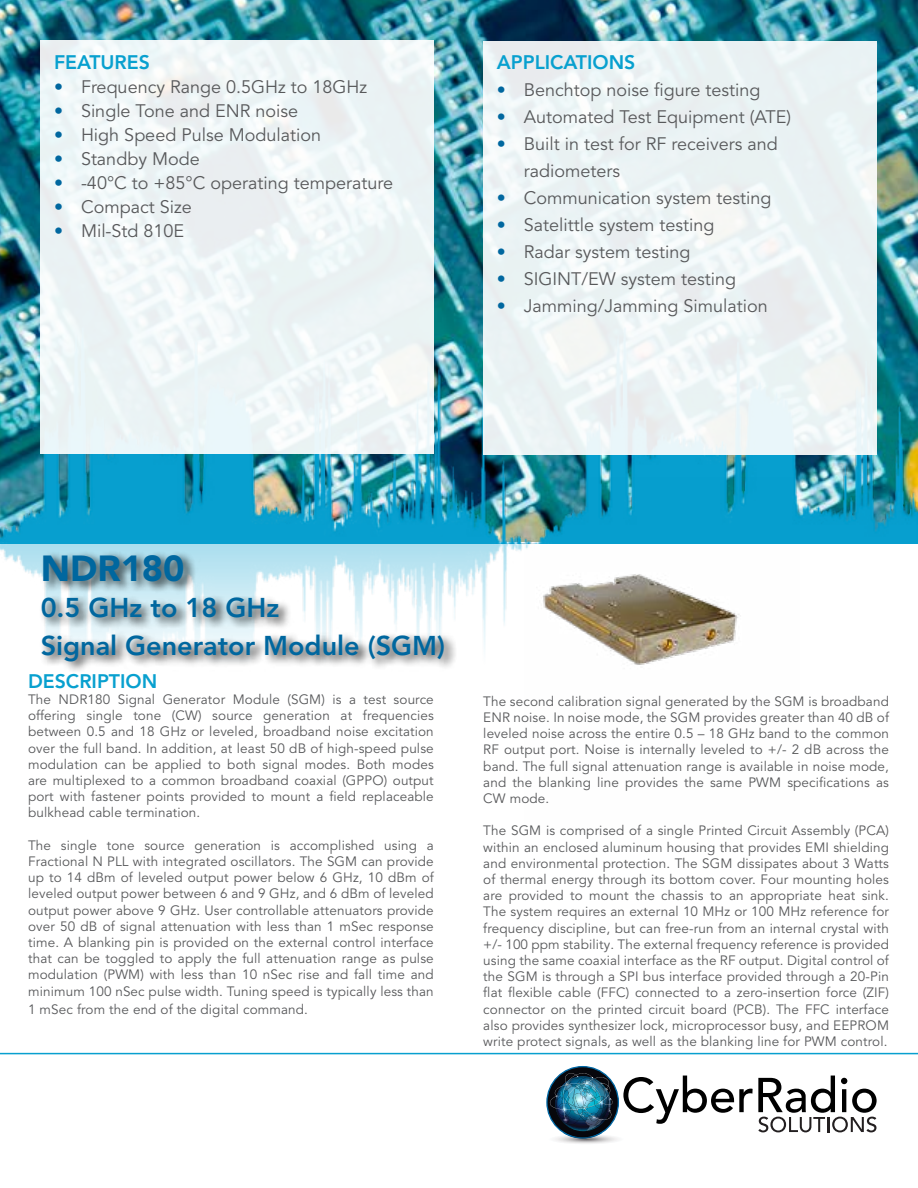
<style>
.page{position:relative;width:918px;height:1188px;background:#fff}
.page>*{position:absolute;margin:0;border:0;box-sizing:border-box;transform-origin:0 0}
.t1{font:900 36px "Avenir LT Pro";color:#00679f}
.t2{font:800 27px/37.5px "Avenir LT Pro";color:#00679f}
.t3{font:800 19.5px "Avenir LT Pro";color:#08a0cf}
.t4{font:18px/27px "Avenir LT Pro";color:#58595b}
.t5{font:13.5px/16.2px "Avenir LT Pro";letter-spacing:.01em;color:#58595b;text-align:justify}
.s1{font-weight:800;color:#00679f}
</style>
<div class="page">
<img style="left:0;top:542px;width:525px;height:107px">
<img style="left:0;top:0;width:918px;height:542px">
<div style="left:40px;top:550px;width:417px;height:123px;background:#000;opacity:.75"></div>
<hr style="left:0;top:1053px;width:918px;height:1px;background:#08a0cf">
<svg style="left:546px;top:1066px;width:331px;height:78px"></svg>
<img style="left:517px;top:320px;width:401px;height:223px">
<div style="left:40px;top:40px;width:394px;height:414px;background:#ecf5f6"></div>
<img style="left:483px;top:41px;width:394px;height:414px">
<img style="left:525px;top:477px;width:274px;height:188px">
<h3 class="t3" style="left:54px;top:50px;width:98px">FEATURES</h3>
<h3 class="t4" style="left:54px;top:73px;width:315px"><span class="s1">•</span> Frequency Range 0.5GHz to 18GHz</h3>
<h3 class="t4" style="left:54px;top:97px;width:246px"><span class="s1">•</span> Single Tone and ENR noise</h3>
<h3 class="t4" style="left:54px;top:121px;width:269px"><span class="s1">•</span> High Speed Pulse Modulation</h3>
<h3 class="t4" style="left:54px;top:145px;width:147px"><span class="s1">•</span> Standby Mode</h3>
<h3 class="t4" style="left:54px;top:169px;width:341px"><span class="s1">•</span> -40°C to +85°C operating temperature</h3>
<h3 class="t4" style="left:54px;top:193px;width:139px"><span class="s1">•</span> Compact Size</h3>
<h3 class="t4" style="left:54px;top:217px;width:132px"><span class="s1">•</span> Mil-Std 810E</h3>
<h3 class="t3" style="left:497px;top:51px;width:140px">APPLICATIONS</h3>
<h3 class="t4" style="left:497px;top:77px;width:265px"><span class="s1">•</span> Benchtop noise figure testing</h3>
<h3 class="t4" style="left:497px;top:104px;width:296px"><span class="s1">•</span> Automated Test Equipment (ATE)</h3>
<h3 class="t4" style="left:524px;top:131px;width:255px;text-indent:-27px"><span class="s1">•</span> Built in test for RF receivers and radiometers</h3>
<h3 class="t4" style="left:497px;top:185px;width:276px"><span class="s1">•</span> Communication system testing</h3>
<h3 class="t4" style="left:497px;top:212px;width:219px"><span class="s1">•</span> Satelittle system testing</h3>
<h3 class="t4" style="left:497px;top:239px;width:195px"><span class="s1">•</span> Radar system testing</h3>
<h3 class="t4" style="left:497px;top:266px;width:241px"><span class="s1">•</span> SIGINT/EW system testing</h3>
<h3 class="t4" style="left:497px;top:293px;width:273px"><span class="s1">•</span> Jamming/Jamming Simulation</h3>
<h1 class="t1" style="left:41px;top:547px;width:145px">NDR180</h1>
<h2 class="t2" style="left:41px;top:589px;width:406px">0.5 GHz to 18 GHz<br>Signal Generator Module (SGM)</h2>
<h3 class="t3" style="left:28px;top:670px;width:131px">DESCRIPTION</h3>
<p class="t5" style="left:28px;top:692px;width:407px">The NDR180 Signal Generator Module (SGM) is a test source offering single tone (CW) source generation at frequencies between 0.5 and 18 GHz or leveled, broadband noise excitation over the full band. In addition, at least 50 dB of high-speed pulse modulation can be applied to both signal modes. Both modes are multiplexed to a common broadband coaxial (GPPO) output port with fastener points provided to mount a field replaceable bulkhead cable termination.</p>
<p class="t5" style="left:28px;top:837px;width:407px">The single tone source generation is accomplished using a Fractional N PLL with integrated oscillators. The SGM can provide up to 14 dBm of leveled output power below 6 GHz, 10 dBm of leveled output power between 6 and 9 GHz, and 6 dBm of leveled output power above 9 GHz. User controllable attenuators provide over 50 dB of signal attenuation with less than 1 mSec response time. A blanking pin is provided on the external control interface that can be toggled to apply the full attenuation range as pulse modulation (PWM) with less than 10 nSec rise and fall time and minimum 100 nSec pulse width. Tuning speed is typically less than</p>
<p class="t5" style="left:28px;top:1001px;width:281px">1 mSec from the end of the digital command.</p>
<p class="t5" style="left:483px;top:693px;width:407px">The second calibration signal generated by the SGM is broadband ENR noise. In noise mode, the SGM provides greater than 40 dB of leveled noise across the entire 0.5 – 18 GHz band to the common RF output port. Noise is internally leveled to +/- 2 dB across the band. The full signal attenuation range is available in noise mode, and the blanking line provides the same PWM specifications as CW mode.</p>
<p class="t5" style="left:483px;top:823px;width:407px">The SGM is comprised of a single Printed Circuit Assembly (PCA) within an enclosed aluminum housing that provides EMI shielding and environmental protection. The SGM dissipates about 3 Watts of thermal energy through its bottom cover. Four mounting holes are provided to mount the chassis to an appropriate heat sink.<br>The system requires an external 10 MHz or 100 MHz reference for frequency discipline, but can free-run from an internal crystal with +/- 100 ppm stability. The external frequency reference is provided using the same coaxial interface as the RF output. Digital control of the SGM is through a SPI bus interface provided through a 20-Pin flat flexible cable (FFC) connected to a zero-insertion force (ZIF) connector on the printed circuit board (PCB). The FFC interface also provides synthesizer lock, microprocessor busy, and EEPROM write protect signals, as well as the blanking line for PWM control.</p>
</div>
